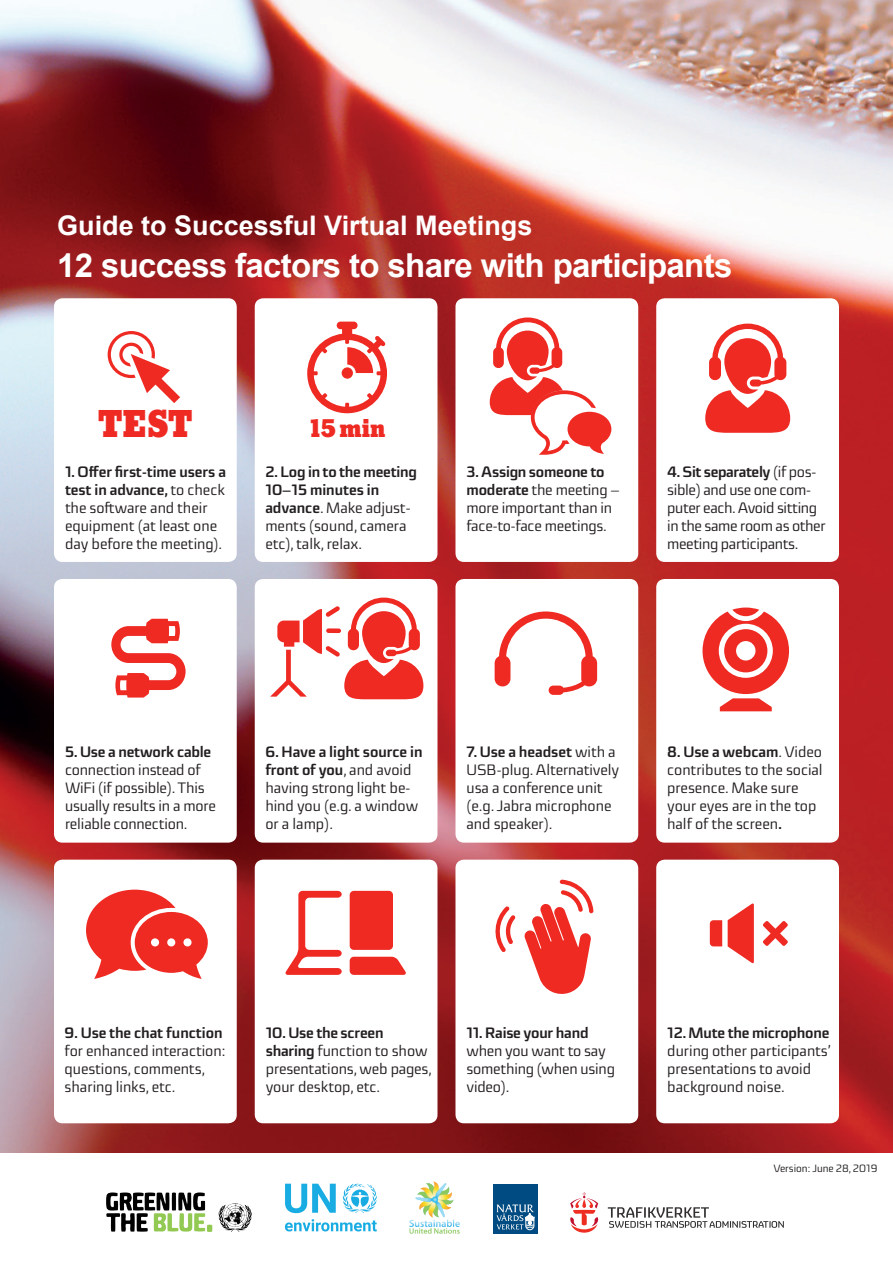
<style>
.page{position:relative;width:893px;height:1263px;background:#fff}
.page>*{position:absolute;margin:0;border:0;box-sizing:border-box;transform-origin:0 0}
.t1{font:900 40.5px "Stymie";color:#ee2a23}
.t2{font:700 33px "Arial";letter-spacing:-.02em;color:#fff}
.t3{font:700 27px "Arial";color:#fff}
.t4{font:900 27px "Stymie";color:#ee2a23}
.t5{font:15px/18px "Sica";letter-spacing:-.005em;color:#231f20}
.t6{font:700 15px "Sica";letter-spacing:-.01em;color:#231f20}
.t7{font:10.5px "Sica";color:#231f20}
.s1{font-weight:700}
</style>
<div class="page">
<img style="left:0;top:0;width:893px;height:1152px">
<div style="left:54px;top:298px;width:183px;height:264px;background:#fff;border-radius:9px"></div>
<div style="left:255px;top:298px;width:182px;height:264px;background:#fff;border-radius:9px"></div>
<div style="left:455px;top:579px;width:183px;height:264px;background:#fff;border-radius:9px"></div>
<svg style="left:495px;top:611px;width:102px;height:84px"></svg>
<div style="left:656px;top:298px;width:183px;height:264px;background:#fff;border-radius:9px"></div>
<svg style="left:705px;top:324px;width:85px;height:109px"></svg>
<div style="left:656px;top:579px;width:183px;height:264px;background:#fff;border-radius:9px"></div>
<svg style="left:702px;top:607px;width:87px;height:104px"></svg>
<div style="left:255px;top:579px;width:182px;height:264px;background:#fff;border-radius:9px"></div>
<svg style="left:270px;top:598px;width:153px;height:101px"></svg>
<div style="left:326px;top:628px;width:15px;height:5px;background:#ee2a23;border-radius:2px"></div>
<div style="left:54px;top:579px;width:183px;height:264px;background:#fff;border-radius:9px"></div>
<svg style="left:111px;top:619px;width:75px;height:78px"></svg>
<div style="left:455px;top:298px;width:183px;height:264px;background:#fff;border-radius:9px"></div>
<svg style="left:490px;top:317px;width:121px;height:138px"></svg>
<div style="left:455px;top:860px;width:183px;height:263px;background:#fff;border-radius:9px"></div>
<svg style="left:495px;top:906px;width:20px;height:46px"></svg>
<svg style="left:524px;top:879px;width:69px;height:115px"></svg>
<div style="left:54px;top:860px;width:183px;height:263px;background:#fff;border-radius:9px"></div>
<svg style="left:86px;top:890px;width:122px;height:89px"></svg>
<div style="left:255px;top:860px;width:182px;height:263px;background:#fff;border-radius:9px"></div>
<svg style="left:285px;top:891px;width:57px;height:84px"></svg>
<div style="left:350px;top:891px;width:43px;height:59px;background:#ee2a23;border-radius:4px"></div>
<svg style="left:350px;top:957px;width:56px;height:18px"></svg>
<div style="left:656px;top:860px;width:183px;height:263px;background:#fff;border-radius:9px"></div>
<svg style="left:728px;top:903px;width:26px;height:60px"></svg>
<svg style="left:710px;top:920px;width:12px;height:26px"></svg>
<svg style="left:763px;top:921px;width:25px;height:25px"></svg>
<svg style="left:307px;top:322px;width:80px;height:91px"></svg>
<div style="left:342px;top:367px;width:11px;height:12px;background:#ee2a23;border-radius:50%"></div>
<svg style="left:108px;top:331px;width:72px;height:72px"></svg>
<img style="left:106px;top:1192px;width:146px;height:39px">
<img style="left:409px;top:1181px;width:50px;height:52px">
<div style="left:493px;top:1184px;width:44px;height:49px;background:#004b81"></div>
<svg style="left:496px;top:1204px;width:38px;height:26px"></svg>
<svg style="left:608px;top:1207px;width:176px;height:21px"></svg>
<svg style="left:570px;top:1192px;width:29px;height:40px"></svg>
<svg style="left:342px;top:1184px;width:35px;height:29px"></svg>
<svg style="left:285px;top:1184px;width:51px;height:29px"></svg>
<svg style="left:285px;top:1219px;width:92px;height:12px"></svg>
<h3 class="t3" style="left:57px;top:207px;width:477px">Guide to Successful Virtual Meetings</h3>
<h2 class="t2" style="left:57px;top:243px;width:677px">12 success factors to share with participants</h2>
<h1 class="t1" style="left:99px;top:400px;width:95px">TEST</h1>
<h3 class="t4" style="left:307px;top:413px;width:80px">15 min</h3>
<p class="t5" style="left:65px;top:463px;width:163px"><span class="s1">1. Offer first-time users a test in advance,</span> to check the software and their equipment (at least one day before the meeting).</p>
<p class="t5" style="left:265px;top:463px;width:153px"><span class="s1">2. Log in to the meeting<br>10–15 minutes in advance</span>. Make adjust&shy;ments (sound, camera etc), talk, relax.</p>
<p class="t5" style="left:466px;top:463px;width:155px"><span class="s1">3. Assign someone to moderate</span> the meeting – more important than in face-to-face meetings.</p>
<p class="t5" style="left:667px;top:463px;width:160px"><span class="s1">4. Sit separately</span> (if pos&shy;sible) and use one com&shy;puter each. Avoid sitting in the same room as other meeting participants.</p>
<p class="t6" style="left:65px;top:741px;width:148px">5. Use a network cable</p>
<p class="t5" style="left:65px;top:761px;width:152px">connection instead of<br>WiFi (if possible). This usually results in a more reliable connection.</p>
<p class="t5" style="left:265px;top:743px;width:159px"><span class="s1">6. Have a light source in front of you</span>, and avoid having strong light be&shy;hind you (e.g. a window or a lamp).</p>
<p class="t5" style="left:466px;top:743px;width:154px"><span class="s1">7. Use a headset</span> with a<br>USB-plug. Alternatively usa a conference unit (e.g. Jabra microphone and speaker).</p>
<p class="t5" style="left:667px;top:743px;width:157px"><span class="s1">8. Use a webcam</span>. Video contributes to the social presence. Make sure your eyes are in the top half of the screen<span class="s1">.</span></p>
<p class="t6" style="left:65px;top:1021px;width:159px">9. Use the chat function</p>
<p class="t5" style="left:65px;top:1041px;width:162px">for enhanced interaction: questions, comments, sharing links, etc.</p>
<p class="t5" style="left:266px;top:1023px;width:168px"><span class="s1">10. Use the screen sharing</span> function to show presentations, web pages, your desktop, etc.</p>
<p class="t6" style="left:667px;top:1021px;width:164px">12. Mute the microphone</p>
<p class="t6" style="left:466px;top:1021px;width:124px">11. Raise your hand</p>
<p class="t5" style="left:466px;top:1041px;width:150px">when you want to say something (when using video).</p>
<p class="t5" style="left:667px;top:1041px;width:166px">during other participants’ presentations to avoid background noise.</p>
<p class="t7" style="left:773px;top:1160px;width:105px">Version: June 28, 2019</p>
</div>
